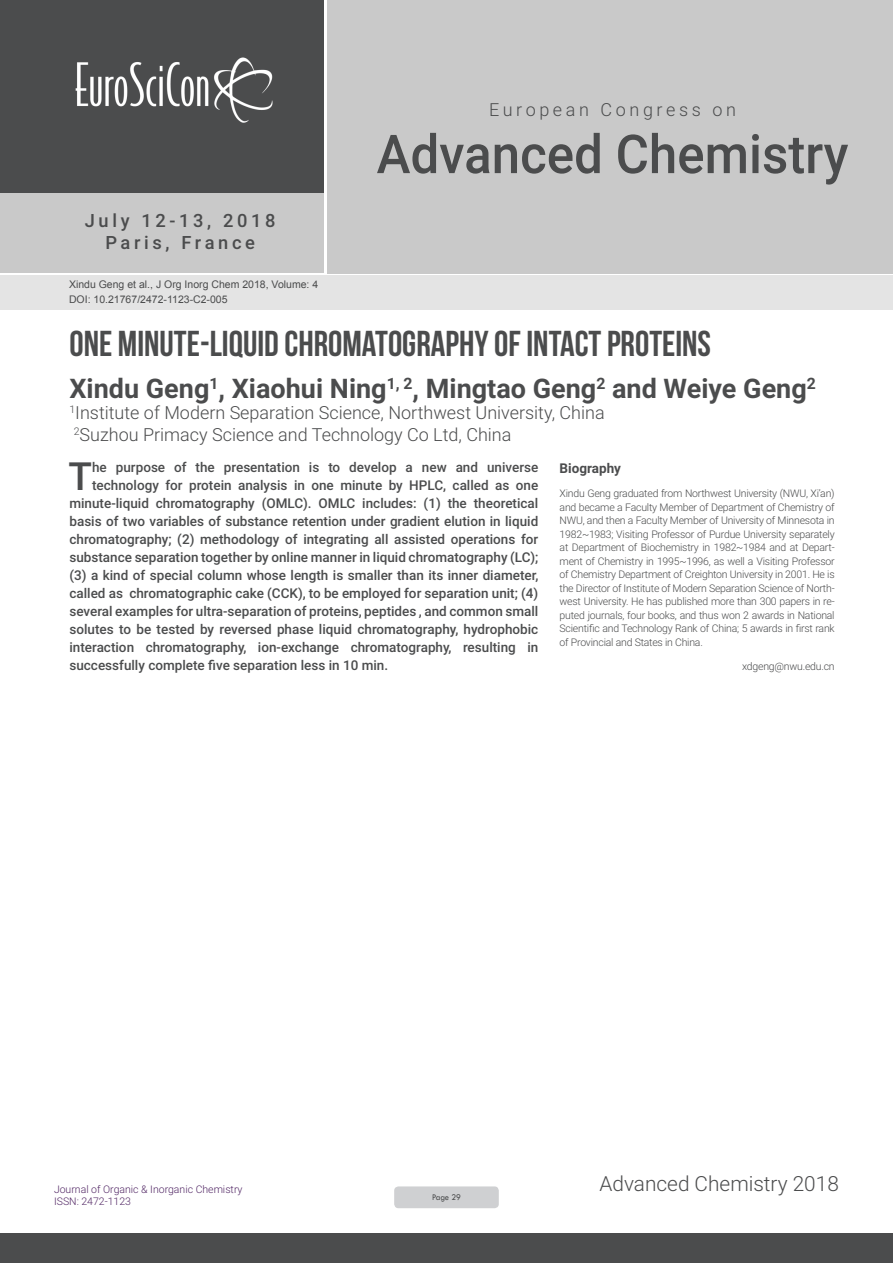
<style>
.page{position:relative;width:893px;height:1263px;background:#fff}
.page>*{position:absolute;margin:0;border:0;box-sizing:border-box;transform-origin:0 0}
.t1{font:500 53.7px "Roboto";color:#4b4c4d;scale:.95 1}
.Abstract{font:500 38.85px "Roboto";color:#4b4c4d}
.t2{font:36px "Bebas Neue";color:#4b4c4d}
.t3{font:700 27px "Roboto";color:#4b4c4d}
.t4{font:300 20.85px "Roboto";color:#4b4c4d}
.t5{font:500 18.3px/21.9px "Roboto";letter-spacing:.2em;color:#4b4c4d;text-align:center}
.t6{font:300 18px "Roboto";color:#4b4c4d}
.t7{font:300 18px "Roboto";letter-spacing:.2em;color:#4b4c4d}
.Abstract-2{font:500 13.5px "Roboto";color:#4b4c4d}
.Abstract-3{font:700 13.5px "Roboto";color:#4b4c4d}
.Biography{font:300 10.5px/13.5px "Roboto";letter-spacing:-.02em;color:#4b4c4d;text-align:justify}
.t8{font:10.5px "Arial";color:#4b4c4d}
.t9{font:300 10.5px/12.6px "Roboto";color:#522765}
.t10{font:9px "Tw Cen";letter-spacing:-.02em;color:#4b4c4d;scale:.95 1}
</style>
<div class="page">
<div style="left:0;top:0;width:323px;height:193px;background:#4b4c4d"></div>
<div style="left:1px;top:193px;width:323px;height:80px;background:#c9c9c9"></div>
<div style="left:327px;top:0;width:566px;height:273px;background:#c9c9c9"></div>
<img style="left:75px;top:57px;width:198px;height:66px">
<div style="left:0;top:1233px;width:893px;height:30px;background:#4b4c4d"></div>
<div style="left:1px;top:275px;width:892px;height:35px;background:#e4e4e4"></div>
<div style="left:394px;top:1186px;width:105px;height:22px;background:#cfd0d2;border-radius:4px"></div>
<h3 class="t5" style="left:85px;top:209px;width:192px">July 12-13, 2018<br>Paris, France</h3>
<p class="t8" style="left:69px;top:278px;width:251px">Xindu Geng et al., J Org Inorg Chem 2018, Volume: 4</p>
<p class="t8" style="left:69px;top:292px;width:160px">DOI: 10.21767/2472-1123-C2-005</p>
<h3 class="t7" style="left:489px;top:97px;width:248px">European Congress on</h3>
<h1 class="t1" style="left:377px;top:116px;width:498px">Advanced Chemistry</h1>
<p class="t2" style="left:69px;top:324px;width:643px">ONE MINUTE-LIQUID CHROMATOGRAPHY OF INTACT PROTEINS</p>
<p class="t3" style="left:69px;top:369px;width:748px">Xindu Geng<sup>1</sup>, Xiaohui Ning<sup>1,</sup> <sup>2</sup>, Mingtao Geng<sup>2</sup> and Weiye Geng<sup>2</sup></p>
<p class="t6" style="left:69px;top:400px;width:537px"><sup>1</sup>Institute of Modern Separation Science, Northwest University, China</p>
<p class="t6" style="left:74px;top:422px;width:439px"><sup>2</sup>Suzhou Primacy Science and Technology Co Ltd, China</p>
<p class="Abstract" style="left:69px;top:449px;width:25px">T</p>
<p class="Abstract-2" style="left:92px;top:458px;width:448px">he purpose of the presentation is to develop a new and universe</p>
<p class="Abstract-2" style="left:92px;top:476px;width:448px">technology for protein analysis in one minute by HPLC, called as one</p>
<p class="Abstract-2" style="left:69px;top:494px;width:470px">minute-liquid chromatography (OMLC). OMLC includes: (1) the theoretical</p>
<p class="Abstract-2" style="left:69px;top:512px;width:470px">basis of two variables of substance retention under gradient elution in liquid</p>
<p class="Abstract-2" style="left:69px;top:530px;width:470px">chromatography; (2) methodology of integrating all assisted operations for</p>
<p class="Abstract-2" style="left:69px;top:548px;width:470px">substance separation together by online manner in liquid chromatography (LC);</p>
<p class="Abstract-2" style="left:69px;top:566px;width:470px">(3) a kind of special column whose length is smaller than its inner diameter,</p>
<p class="Abstract-2" style="left:69px;top:584px;width:470px">called as chromatographic cake (CCK), to be employed for separation unit; (4)</p>
<p class="Abstract-2" style="left:69px;top:602px;width:470px">several examples for ultra-separation of proteins, peptides , and common small</p>
<p class="Abstract-2" style="left:69px;top:620px;width:470px">solutes to be tested by reversed phase liquid chromatography, hydrophobic</p>
<p class="Abstract-2" style="left:69px;top:638px;width:470px">interaction chromatography, ion-exchange chromatography, resulting in</p>
<p class="Abstract-2" style="left:69px;top:656px;width:320px">successfully complete five separation less in 10 min.</p>
<p class="Abstract-3" style="left:560px;top:459px;width:63px">Biography</p>
<p class="Biography" style="left:560px;top:486px;width:277px">Xindu Geng graduated from Northwest University (NWU, Xi’an) and became a Faculty Member of Department of Chemistry of NWU, and then a Faculty Member of University of Minnesota in 1982~1983; Visiting Professor of Purdue University separately at Department of Biochemistry in 1982~1984 and at Depart&shy;ment of Chemistry in 1995~1996, as well a Visiting Professor of Chemistry Department of Creighton University in 2001. He is the Director of Institute of Modern Separation Science of North&shy;west University. He has published more than 300 papers in re&shy;puted journals, four books, and thus won 2 awards in National Scientific and Technology Rank of China; 5 awards in first rank of Provincial and States in China.</p>
<p class="Biography" style="left:742px;top:659px;width:94px">xdgeng@nwu.edu.cn</p>
<p class="t9" style="left:54px;top:1182px;width:190px">Journal of Organic &amp; Inorganic Chemistry<br>ISSN: 2472-1123</p>
<p class="t10" style="left:432px;top:1192px;width:32px">Page 29</p>
<h3 class="t4" style="left:599px;top:1169px;width:241px">Advanced Chemistry 2018</h3>
</div>
